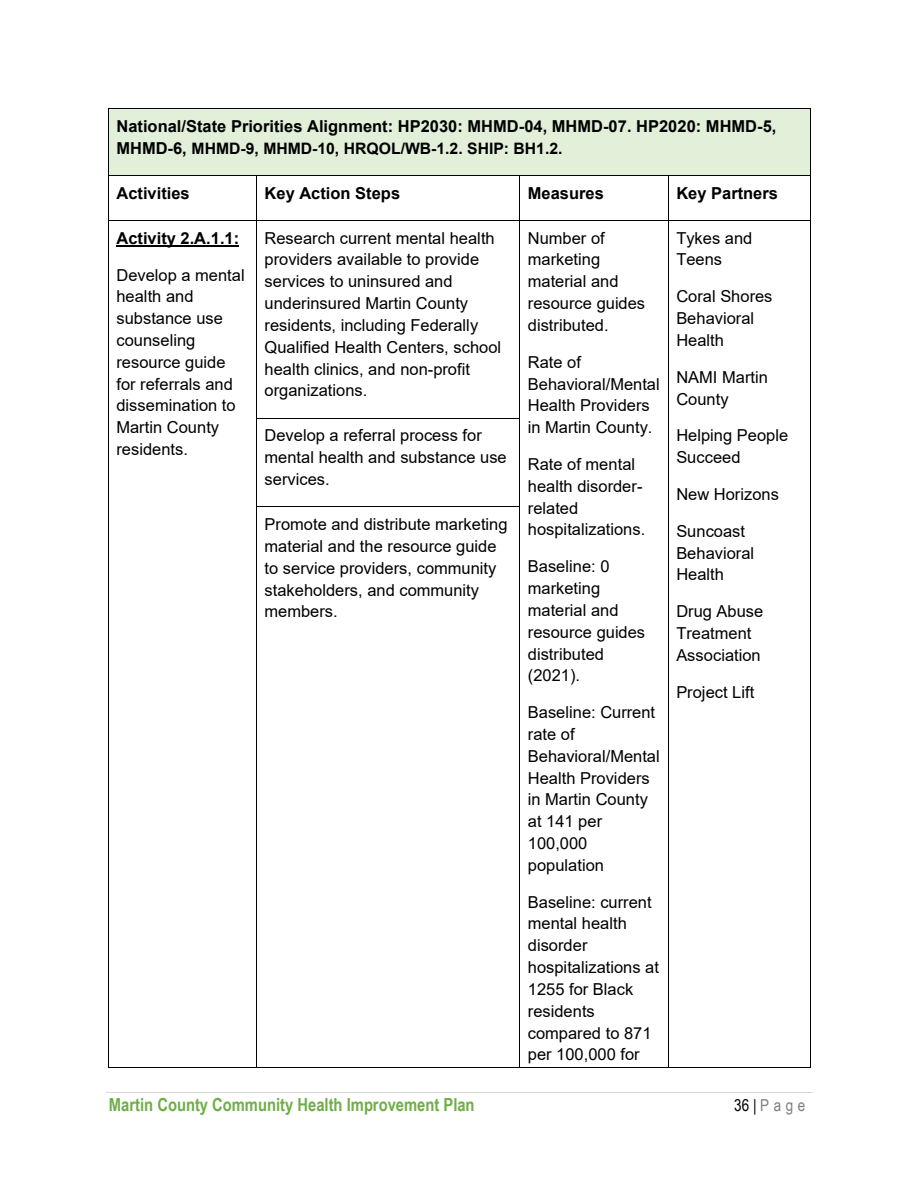
<style>
.page{position:relative;width:918px;height:1188px;background:#fff}
.page>*{position:absolute;margin:0;border:0;box-sizing:border-box;transform-origin:0 0}
.t1{font:700 18px "Arial Narrow";color:#70ad47}
.t2{font:16.5px/21.8px "Arial";color:#000}
.t3{font:700 16.5px "Arial";color:#000}
.t4{font:16.5px "Arial Narrow";letter-spacing:.275em;color:#7f7f7f}
.t5{font:700 15.75px "Arial";color:#000}
.s1{font-size:16.5px}
.s2{color:#000}
</style>
<div class="page">
<hr style="left:106px;top:1092px;width:706px;height:1px;background:#d9d9d9">
<div style="left:109px;top:109px;width:701px;height:66px;background:#e2efd9"></div>
<hr style="left:109px;top:108px;width:701px;height:1px;background:#000">
<hr style="left:108px;top:109px;width:1px;height:66px;background:#000">
<hr style="left:810px;top:109px;width:1px;height:66px;background:#000">
<hr style="left:109px;top:175px;width:147px;height:1px;background:#000">
<hr style="left:257px;top:175px;width:262px;height:1px;background:#000">
<hr style="left:520px;top:175px;width:148px;height:1px;background:#000">
<hr style="left:669px;top:175px;width:141px;height:1px;background:#000">
<hr style="left:108px;top:176px;width:1px;height:44px;background:#000">
<hr style="left:256px;top:176px;width:1px;height:44px;background:#000">
<hr style="left:519px;top:176px;width:1px;height:44px;background:#000">
<hr style="left:668px;top:176px;width:1px;height:44px;background:#000">
<hr style="left:810px;top:176px;width:1px;height:44px;background:#000">
<hr style="left:116px;top:245px;width:123px;height:2px;background:#000">
<hr style="left:109px;top:220px;width:147px;height:1px;background:#000">
<hr style="left:257px;top:220px;width:262px;height:1px;background:#000">
<hr style="left:520px;top:220px;width:148px;height:1px;background:#000">
<hr style="left:669px;top:220px;width:141px;height:1px;background:#000">
<hr style="left:108px;top:221px;width:1px;height:197px;background:#000">
<hr style="left:256px;top:221px;width:1px;height:197px;background:#000">
<hr style="left:519px;top:221px;width:1px;height:197px;background:#000">
<hr style="left:668px;top:221px;width:1px;height:197px;background:#000">
<hr style="left:810px;top:221px;width:1px;height:197px;background:#000">
<hr style="left:257px;top:418px;width:262px;height:1px;background:#000">
<hr style="left:108px;top:418px;width:1px;height:88px;background:#000">
<hr style="left:256px;top:418px;width:1px;height:88px;background:#000">
<hr style="left:519px;top:418px;width:1px;height:88px;background:#000">
<hr style="left:668px;top:418px;width:1px;height:88px;background:#000">
<hr style="left:810px;top:418px;width:1px;height:88px;background:#000">
<hr style="left:257px;top:506px;width:262px;height:1px;background:#000">
<hr style="left:108px;top:507px;width:1px;height:560px;background:#000">
<hr style="left:109px;top:1067px;width:147px;height:1px;background:#000">
<hr style="left:256px;top:507px;width:1px;height:560px;background:#000">
<hr style="left:257px;top:1067px;width:262px;height:1px;background:#000">
<hr style="left:519px;top:507px;width:1px;height:560px;background:#000">
<hr style="left:520px;top:1067px;width:148px;height:1px;background:#000">
<hr style="left:668px;top:507px;width:1px;height:560px;background:#000">
<hr style="left:669px;top:1067px;width:141px;height:1px;background:#000">
<hr style="left:810px;top:507px;width:1px;height:560px;background:#000">
<p class="t3" style="left:116px;top:114px;width:662px">National/State Priorities Alignment: HP2030: MHMD-04, MHMD-07. HP2020: MHMD-5,</p>
<p class="t5" style="left:116px;top:137px;width:448px"><span class="s1">MHMD-6,</span> MHMD-9, MHMD-10, HRQOL/WB-1.2. SHIP: BH1.2.</p>
<p class="t3" style="left:116px;top:181px;width:75px">Activities</p>
<p class="t3" style="left:265px;top:181px;width:137px">Key Action Steps</p>
<p class="t3" style="left:528px;top:181px;width:78px">Measures</p>
<p class="t3" style="left:676px;top:181px;width:103px">Key Partners</p>
<p class="t3" style="left:116px;top:226px;width:124px">Activity 2.A.1.1:</p>
<p class="t2" style="left:116px;top:264px;width:130px">Develop a mental health and substance use counseling resource guide for referrals and dissemination to<br>Martin County residents.</p>
<p class="t2" style="left:265px;top:227px;width:238px">Research current mental health providers available to provide services to uninsured and underinsured Martin County residents, including Federally<br>Qualified Health Centers, school health clinics, and non-profit organizations.</p>
<p class="t2" style="left:528px;top:227px;width:119px">Number of marketing material and resource guides distributed.</p>
<p class="t2" style="left:676px;top:227px;width:78px">Tykes and<br>Teens</p>
<p class="t2" style="left:676px;top:285px;width:98px">Coral Shores<br>Behavioral<br>Health</p>
<p class="t2" style="left:676px;top:366px;width:93px">NAMI Martin<br>County</p>
<p class="t2" style="left:676px;top:425px;width:113px">Helping People<br>Succeed</p>
<p class="t2" style="left:676px;top:483px;width:104px">New Horizons</p>
<p class="t2" style="left:676px;top:520px;width:79px">Suncoast<br>Behavioral<br>Health</p>
<p class="t2" style="left:676px;top:600px;width:89px">Drug Abuse<br>Treatment<br>Association</p>
<p class="t2" style="left:676px;top:681px;width:80px">Project Lift</p>
<p class="t2" style="left:528px;top:351px;width:133px">Rate of<br>Behavioral/Mental<br>Health Providers in Martin County.</p>
<p class="t2" style="left:528px;top:453px;width:119px">Rate of mental health disorder&shy;related hospitalizations.</p>
<p class="t2" style="left:528px;top:555px;width:119px">Baseline: 0 marketing material and resource guides distributed (2021).</p>
<p class="t2" style="left:528px;top:701px;width:133px">Baseline: Current rate of<br>Behavioral/Mental<br>Health Providers in Martin County at 141 per<br>100,000 population</p>
<p class="t2" style="left:528px;top:891px;width:133px">Baseline: current mental health disorder hospitalizations at<br>1255 for Black residents compared to 871 per 100,000 for</p>
<p class="t2" style="left:265px;top:425px;width:244px">Develop a referral process for mental health and substance use services.</p>
<p class="t2" style="left:265px;top:513px;width:245px">Promote and distribute marketing material and the resource guide to service providers, community stakeholders, and community members.</p>
<p class="t1" style="left:109px;top:1091px;width:367px">Martin County Community Health Improvement Plan</p>
<p class="t4" style="left:734px;top:1093px;width:73px"><span class="s2">36|</span> Page</p>
</div>
